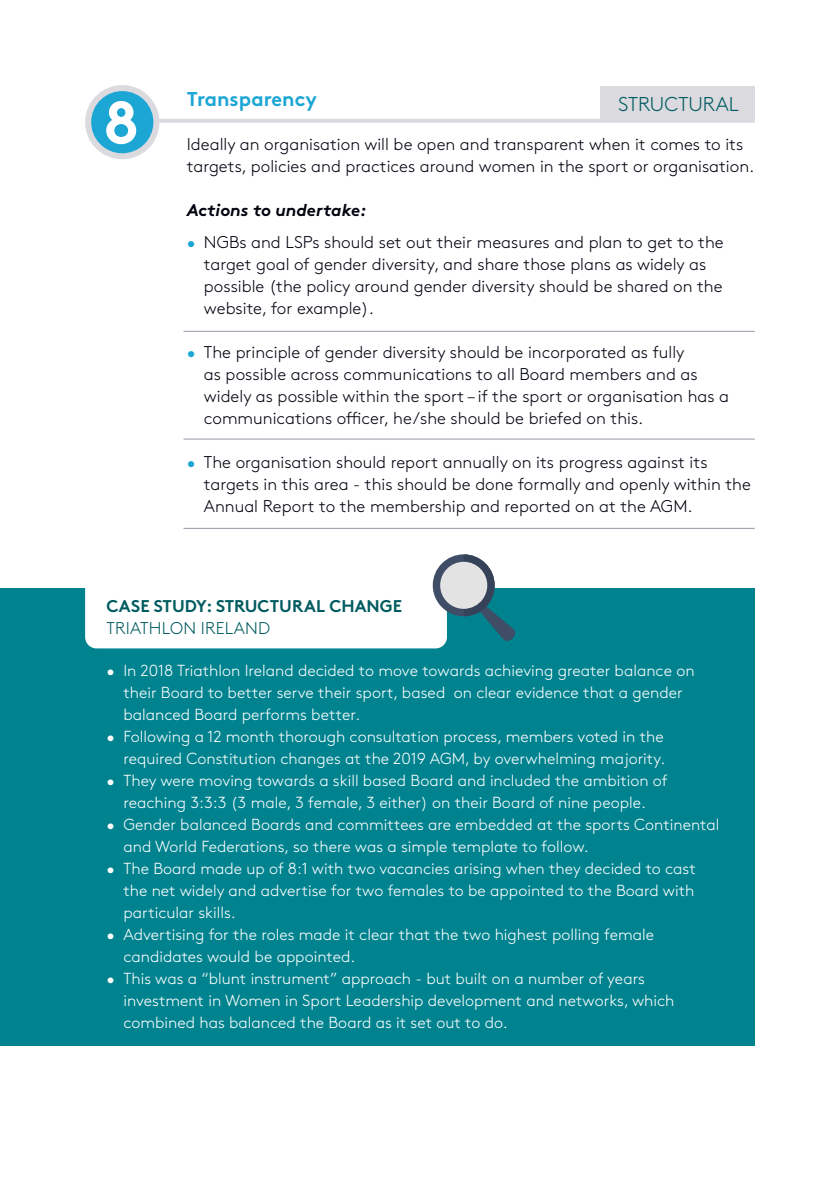
<style>
.page{position:relative;width:840px;height:1191px;background:#fff}
.page>*{position:absolute;margin:0;border:0;box-sizing:border-box;transform-origin:0 0}
.t1{font:700 60px "Brown Std";color:#fff}
.t2{font:700 20px "Brown Std";color:#1ca6d4}
.t3{font:300 20px "Brown Std";color:#005b60}
.t4{font:300 17px/22px "Brown Std";color:#00030f}
.t5{font:700 17px "Brown Std";color:#005b60}
.t6{font:italic 700 17px "Brown Std";color:#00030f}
.t7{font:300 17px "Brown Std";letter-spacing:.01em;color:#005b60}
.t8{font:300 16px/22px "Brown Std";color:#fff}
.s1{color:#1ca6d4}
</style>
<div class="page">
<hr style="left:145px;top:119px;width:609px;height:4px;background:#dadadf">
<svg style="left:85px;top:85px;width:84px;height:74px"></svg>
<div style="left:600px;top:86px;width:154px;height:34px;background:#dadadf"></div>
<div style="left:0;top:588px;width:754px;height:457px;background:#00838f"></div>
<hr style="left:183px;top:331px;width:571px;height:1px;background:#9798a4">
<hr style="left:183px;top:438px;width:571px;height:1px;background:#9798a4">
<hr style="left:183px;top:528px;width:571px;height:1px;background:#9798a4">
<div style="left:85px;top:558px;width:361px;height:90px;background:#fff;border-radius:11px"></div>
<svg style="left:432px;top:554px;width:83px;height:88px"></svg>
<p class="t2" style="left:187px;top:87px;width:131px">Transparency</p>
<p class="t4" style="left:187px;top:133px;width:568px">Ideally an organisation will be open and transparent when it comes to its targets, policies and practices around women in the sport or organisation.</p>
<p class="t6" style="left:187px;top:200px;width:181px">Actions to undertake:</p>
<p class="t4" style="left:204px;top:231px;width:521px;text-indent:-17px"><span class="s1">•</span> NGBs and LSPs should set out their measures and plan to get to the target goal of gender diversity, and share those plans as widely as possible (the policy around gender diversity should be shared on the website, for example).</p>
<p class="t4" style="left:204px;top:341px;width:526px;text-indent:-17px"><span class="s1">•</span> The principle of gender diversity should be incorporated as fully<br>as possible across communications to all Board members and as widely as possible within the sport – if the sport or organisation has a communications officer, he/she should be briefed on this.</p>
<p class="t4" style="left:204px;top:451px;width:548px;text-indent:-17px"><span class="s1">•</span> The organisation should report annually on its progress against its targets in this area - this should be done formally and openly within the<br>Annual Report to the membership and reported on at the AGM.</p>
<h1 class="t1" style="left:103px;top:86px;width:37px">8</h1>
<p class="t3" style="left:618px;top:92px;width:122px">STRUCTURAL</p>
<p class="t5" style="left:106px;top:595px;width:297px">CASE STUDY: STRUCTURAL CHANGE</p>
<p class="t7" style="left:106px;top:618px;width:165px">TRIATHLON IRELAND</p>
<p class="t8" style="left:123px;top:659px;width:572px;text-indent:-17px">• In 2018 Triathlon Ireland decided to move towards achieving greater balance on their Board to better serve their sport, based on clear evidence that a gender balanced Board performs better.</p>
<p class="t8" style="left:106px;top:725px;width:560px;text-align:right">• Following a 12 month thorough consultation process, members voted in the required Constitution changes at the 2019 AGM, by overwhelming majority.</p>
<p class="t8" style="left:106px;top:769px;width:562px;text-align:center">• They were moving towards a skill based Board and included the ambition of reaching 3:3:3 (3 male, 3 female, 3 either) on their Board of nine people.</p>
<p class="t8" style="left:123px;top:813px;width:597px;text-indent:-17px">• Gender balanced Boards and committees are embedded at the sports Continental and World Federations, so there was a simple template to follow.</p>
<p class="t8" style="left:123px;top:857px;width:573px;text-align:justify;text-indent:-17px">• The Board made up of 8:1 with two vacancies arising when they decided to cast the net widely and advertise for two females to be appointed to the Board with particular skills.</p>
<p class="t8" style="left:123px;top:923px;width:532px;text-indent:-17px">• Advertising for the roles made it clear that the two highest polling female candidates would be appointed.</p>
<p class="t8" style="left:123px;top:967px;width:552px;text-indent:-17px">• This was a “blunt instrument” approach - but built on a number of years investment in Women in Sport Leadership development and networks, which combined has balanced the Board as it set out to do.</p>
</div>
